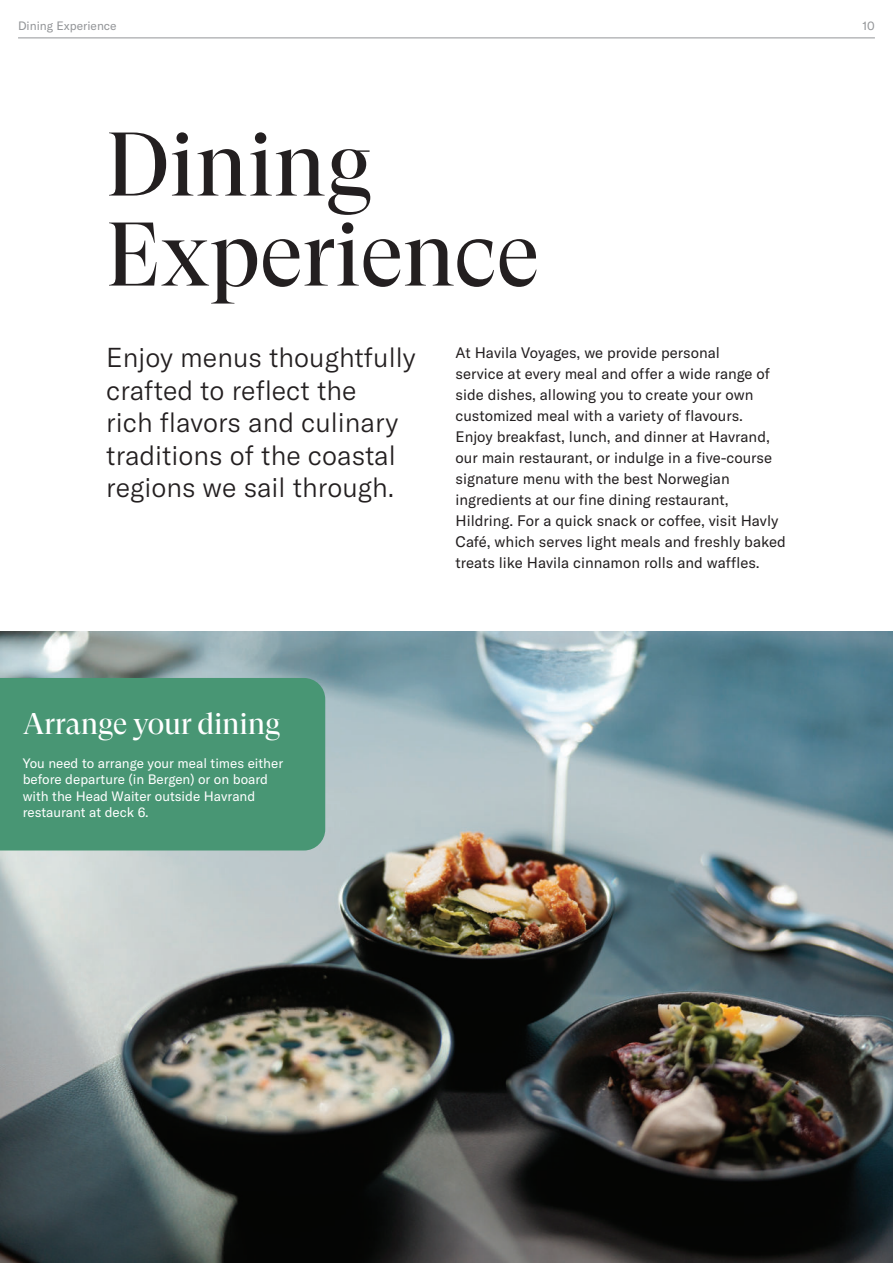
<style>
.page{position:relative;width:893px;height:1263px;background:#fff}
.page>*{position:absolute;margin:0;border:0;box-sizing:border-box;transform-origin:0 0}
.t1{font:90px/90px "GT Super Display";color:#231f20}
.t2{font:30px "GT Super Display";letter-spacing:-.01em;color:#fff}
.t3{font:300 27px/32.4px "GT America";color:#231f20}
.t4{font:15px/21px "GT America";color:#231f20}
.t5{font:13.5px/16.5px "GT America";color:#fff}
.t6{font:12px "GT America";color:#939598}
</style>
<div class="page">
<hr style="left:18px;top:38px;width:857px;height:1px;background:#939598">
<img style="left:0;top:631px;width:893px;height:632px">
<div style="left:0;top:678px;width:325px;height:172px;background:#489674"></div>
<p class="t6" style="left:18px;top:19px;width:100px">Dining Experience</p>
<p class="t6" style="left:862px;top:19px;width:14px">10</p>
<h1 class="t1" style="left:106px;top:126px;width:435px">Dining<br>Experience</h1>
<h3 class="t3" style="left:106px;top:344px;width:311px">Enjoy menus thoughtfully crafted to reflect the<br>rich flavors and culinary traditions of the coastal regions we sail through.</h3>
<p class="t4" style="left:455px;top:342px;width:332px">At Havila Voyages, we provide personal<br>service at every meal and offer a wide range of side dishes, allowing you to create your own customized meal with a variety of flavours.<br>Enjoy breakfast, lunch, and dinner at Havrand, our main restaurant, or indulge in a five-course signature menu with the best Norwegian ingredients at our fine dining restaurant, Hildring. For a quick snack or coffee, visit Havly Café, which serves light meals and freshly baked treats like Havila cinnamon rolls and waffles.</p>
<h2 class="t2" style="left:23px;top:711px;width:259px">Arrange your dining</h2>
<p class="t5" style="left:23px;top:754px;width:262px">You need to arrange your meal times either before departure (in Bergen) or on board with the Head Waiter outside Havrand restaurant at deck 6.</p>
</div>
